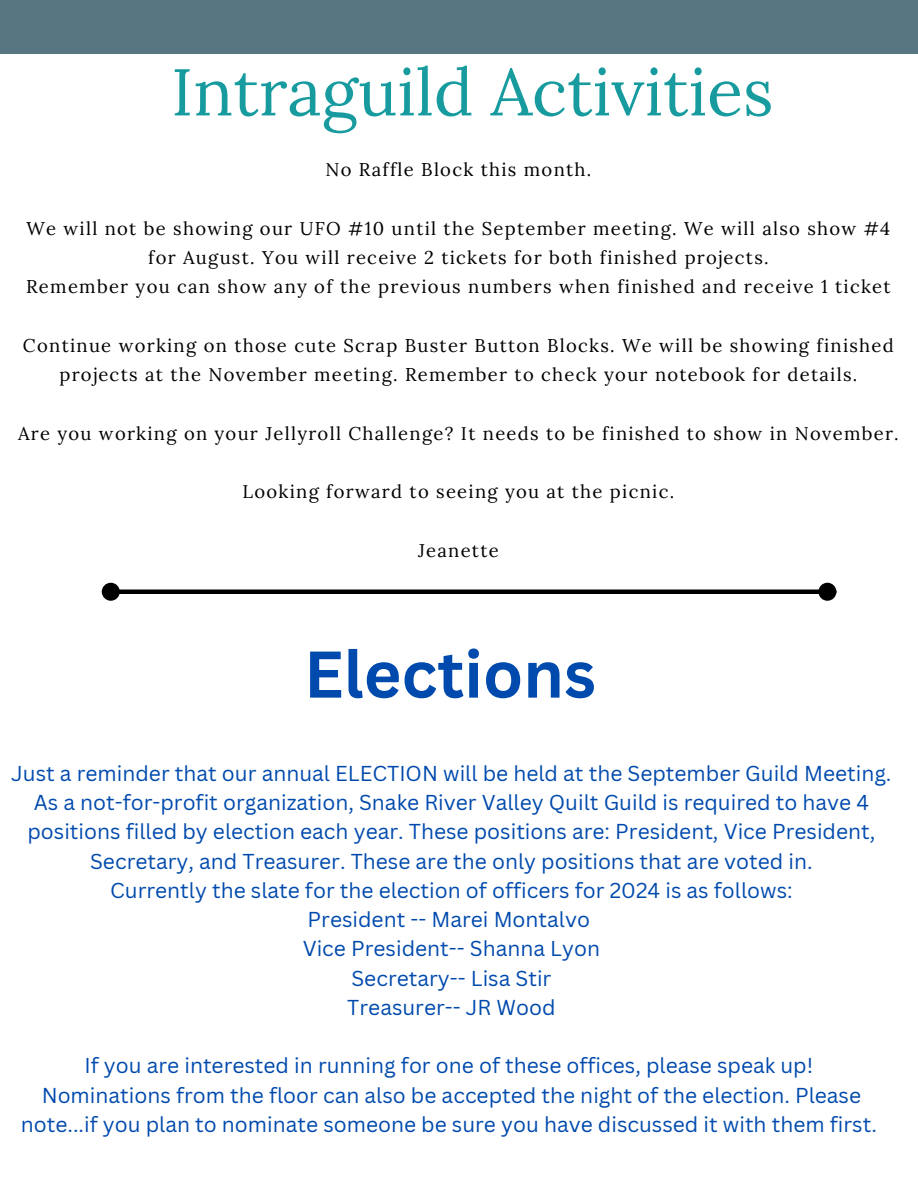
<style>
.page{position:relative;width:918px;height:1188px;background:#fff}
.page>*{position:absolute;margin:0;border:0;box-sizing:border-box;transform-origin:0 0}
.t1{font:66px "Lora";color:#179b9e}
.t2{font:700 64.5px "Canva Sans";color:#004aad}
.t3{font:21px/29.2px "Canva Sans";color:#004aad;text-align:center}
.t4{font:18.45px/29.2px "Lora";letter-spacing:.07em;color:#000;text-align:center}
</style>
<div class="page">
<div style="left:0;top:0;width:918px;height:54px;background:#587582"></div>
<div style="left:119px;top:589px;width:701px;height:5px;background:#000"></div>
<div style="left:104px;top:585px;width:14px;height:14px;background:#000;border-radius:50%"></div>
<div style="left:102px;top:583px;width:18px;height:18px;border:5px solid #000;border-radius:50%"></div>
<div style="left:821px;top:585px;width:13px;height:14px;background:#000;border-radius:50%"></div>
<div style="left:818px;top:583px;width:18px;height:18px;border:5px solid #000;border-radius:50%"></div>
<p class="t1" style="left:171px;top:49px;width:604px">Intraguild Activities</p>
<p class="t4" style="left:325px;top:155px;width:267px">No Raffle Block this month.</p>
<p class="t4" style="left:27px;top:214px;width:865px">We will not be showing our UFO #10 until the September meeting. We will also show #4 for August. You will receive 2 tickets for both finished projects.</p>
<p class="t4" style="left:26px;top:272px;width:866px">Remember you can show any of the previous numbers when finished and receive 1 ticket</p>
<p class="t4" style="left:23px;top:331px;width:872px">Continue working on those cute Scrap Buster Button Blocks. We will be showing finished projects at the November meeting. Remember to check your notebook for details.</p>
<p class="t4" style="left:18px;top:418px;width:882px">Are you working on your Jellyroll Challenge? It needs to be finished to show in November.</p>
<p class="t4" style="left:243px;top:477px;width:433px">Looking forward to seeing you at the picnic.</p>
<p class="t4" style="left:418px;top:535px;width:82px">Jeanette</p>
<p class="t2" style="left:304px;top:629px;width:293px">Elections</p>
<p class="t3" style="left:11px;top:758px;width:882px">Just a reminder that our annual ELECTION will be held at the September Guild Meeting.<br>As a not-for-profit organization, Snake River Valley Quilt Guild is required to have 4 positions filled by election each year. These positions are: President, Vice President, Secretary, and Treasurer. These are the only positions that are voted in.</p>
<p class="t3" style="left:110px;top:875px;width:684px">Currently the slate for the election of officers for 2024 is as follows:</p>
<p class="t3" style="left:308px;top:904px;width:284px">President -- Marei Montalvo</p>
<p class="t3" style="left:303px;top:934px;width:299px">Vice President-- Shanna Lyon</p>
<p class="t3" style="left:351px;top:963px;width:201px">Secretary-- Lisa Stir</p>
<p class="t3" style="left:347px;top:992px;width:210px">Treasurer-- JR Wood</p>
<p class="t3" style="left:84px;top:1051px;width:730px">If you are interested in running for one of these offices, please speak up!</p>
<p class="t3" style="left:21px;top:1080px;width:858px">Nominations from the floor can also be accepted the night of the election. Please note...if you plan to nominate someone be sure you have discussed it with them first.</p>
</div>
